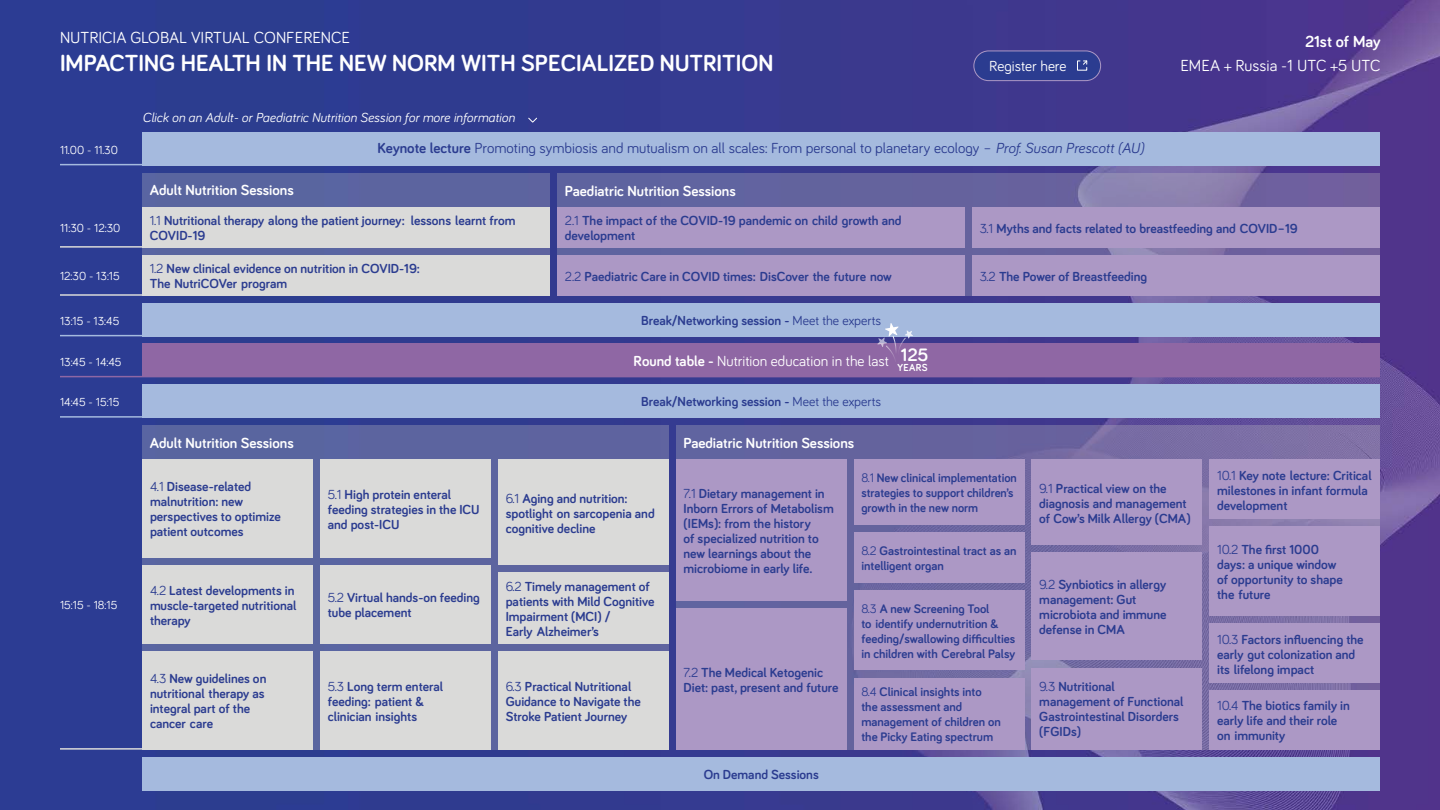
<style>
.page{position:relative;width:1440px;height:810px;background:#fff}
.page>*{position:absolute;margin:0;border:0;box-sizing:border-box;transform-origin:0 0}
.t1{font:700 24px "Bariol";color:#fff}
.t2{font:16.5px "Bariol";color:#fff}
.t3{font:700 16.5px "Bariol";color:#fff}
.t4{font:15px "Bariol";color:#2b3c90}
.t5{font:700 15px "Bariol";color:#fff}
.t6{font:15px "Bariol";color:#fff}
.t7{font:700 13.5px/15px "Bariol";color:#2b3c90}
.t8{font:italic 13.5px "Bariol";color:#fff}
.t9{font:700 12.75px/15px "Bariol";color:#2b3c90}
.t10{font:12px "Bariol";color:#fff}
.t11{font:700 10.5px "Bariol";letter-spacing:.03em;color:#fff}
.s1{font-weight:700}
.s2{font-style:italic}
.s3{font-weight:400}
</style>
<div class="page">
<img style="left:0;top:0;width:1440px;height:810px">
<div style="left:974px;top:51px;width:127px;height:30px;background:#2b3c90;border-radius:15px"></div>
<div style="left:974px;top:51px;width:127px;height:30px;border:1px solid #ac98c5;border-radius:15px"></div>
<svg style="left:1077px;top:60px;width:11px;height:11px"></svg>
<div style="left:142px;top:173px;width:408px;height:123px;background:#59659f"></div>
<svg style="left:557px;top:173px;width:823px;height:123px;fill:#65639f"></svg>
<svg style="left:676px;top:425px;width:704px;height:325px"></svg>
<div style="left:142px;top:425px;width:527px;height:325px;background:#5c649f"></div>
<div style="left:142px;top:132px;width:1238px;height:33px;background:#a5bade"></div>
<div style="left:142px;top:757px;width:1238px;height:33px;background:#a5bade"></div>
<div style="left:142px;top:207px;width:408px;height:41px;background:#dadad9"></div>
<div style="left:557px;top:207px;width:408px;height:41px;background:#ac98c5"></div>
<div style="left:972px;top:207px;width:408px;height:41px;background:#ac98c5"></div>
<div style="left:142px;top:255px;width:408px;height:41px;background:#dadad9"></div>
<div style="left:557px;top:255px;width:408px;height:41px;background:#ac98c5"></div>
<div style="left:972px;top:255px;width:408px;height:41px;background:#ac98c5"></div>
<div style="left:142px;top:303px;width:1238px;height:33px;background:#a5bade"></div>
<div style="left:142px;top:344px;width:1238px;height:33px;background:#8f67a4"></div>
<hr style="left:60px;top:164px;width:98px;height:1px;background:#a5bade">
<hr style="left:60px;top:246px;width:98px;height:2px;background:#dadad9">
<hr style="left:60px;top:294px;width:98px;height:2px;background:#dadad9">
<hr style="left:60px;top:335px;width:98px;height:1px;background:#a5bade">
<hr style="left:60px;top:376px;width:1320px;height:1px;background:#8f67a4">
<hr style="left:60px;top:416px;width:98px;height:2px;background:#a5bade">
<hr style="left:60px;top:748px;width:98px;height:2px;background:#dadad9">
<div style="left:142px;top:460px;width:171px;height:98px;background:#dadad9"></div>
<div style="left:320px;top:460px;width:171px;height:98px;background:#dadad9"></div>
<div style="left:142px;top:565px;width:171px;height:79px;background:#dadad9"></div>
<div style="left:142px;top:652px;width:171px;height:98px;background:#dadad9"></div>
<div style="left:320px;top:565px;width:171px;height:79px;background:#dadad9"></div>
<div style="left:320px;top:652px;width:171px;height:98px;background:#dadad9"></div>
<div style="left:498px;top:460px;width:171px;height:105px;background:#dadad9"></div>
<div style="left:1210px;top:460px;width:170px;height:59px;background:#ac98c5"></div>
<div style="left:1210px;top:526px;width:170px;height:90px;background:#ac98c5"></div>
<div style="left:498px;top:573px;width:171px;height:71px;background:#dadad9"></div>
<div style="left:498px;top:652px;width:171px;height:98px;background:#dadad9"></div>
<div style="left:854px;top:533px;width:170px;height:50px;background:#ac98c5"></div>
<div style="left:854px;top:590px;width:170px;height:80px;background:#ac98c5"></div>
<div style="left:676px;top:460px;width:170px;height:141px;background:#ac98c5"></div>
<div style="left:676px;top:608px;width:170px;height:142px;background:#ac98c5"></div>
<div style="left:854px;top:460px;width:170px;height:65px;background:#ac98c5"></div>
<div style="left:854px;top:678px;width:170px;height:72px;background:#ac98c5"></div>
<div style="left:1032px;top:460px;width:170px;height:85px;background:#ac98c5"></div>
<div style="left:1210px;top:624px;width:170px;height:59px;background:#ac98c5"></div>
<div style="left:1210px;top:690px;width:170px;height:60px;background:#ac98c5"></div>
<div style="left:1032px;top:553px;width:170px;height:107px;background:#ac98c5"></div>
<div style="left:1032px;top:668px;width:170px;height:82px;background:#ac98c5"></div>
<div style="left:142px;top:385px;width:1238px;height:33px;background:#a5bade"></div>
<svg style="left:528px;top:117px;width:9px;height:6px"></svg>
<svg style="left:877px;top:323px;width:36px;height:36px"></svg>
<p class="t2" style="left:60px;top:26px;width:292px">NUTRICIA GLOBAL VIRTUAL CONFERENCE</p>
<h1 class="t1" style="left:60px;top:46px;width:715px">IMPACTING HEALTH IN THE NEW NORM WITH SPECIALIZED NUTRITION</h1>
<p class="t6" style="left:989px;top:55px;width:79px">Register here</p>
<p class="t10" style="left:60px;top:142px;width:59px">11.00 - 11.30</p>
<p class="t8" style="left:142px;top:109px;width:374px">Click on an Adult- or Paediatric Nutrition Session for more information</p>
<p class="t4" style="left:378px;top:138px;width:768px"><span class="s1">Keynote lecture</span> Promoting symbiosis and mutualism on all scales: From personal to planetary ecology – <span class="s2">Prof. Susan Prescott (AU)</span></p>
<p class="t5" style="left:150px;top:180px;width:145px">Adult Nutrition Sessions</p>
<p class="t5" style="left:565px;top:181px;width:172px">Paediatric Nutrition Sessions</p>
<p class="t3" style="left:1305px;top:30px;width:77px">21st of May</p>
<p class="t2" style="left:1180px;top:54px;width:202px">EMEA + Russia -1 UTC +5 UTC</p>
<p class="t10" style="left:60px;top:220px;width:62px">11:30 - 12:30</p>
<p class="t10" style="left:60px;top:268px;width:61px">12:30 - 13:15</p>
<p class="t10" style="left:60px;top:313px;width:61px">13:15 - 13:45</p>
<p class="t10" style="left:60px;top:354px;width:63px">13:45 - 14:45</p>
<p class="t10" style="left:60px;top:394px;width:61px">14:45 - 15:15</p>
<p class="t10" style="left:60px;top:597px;width:59px">15:15 - 18:15</p>
<p class="t7" style="left:150px;top:213px;width:367px"><span class="s3">1.1</span> Nutritional therapy along the patient journey: lessons learnt from<br>COVID-19</p>
<p class="t7" style="left:565px;top:213px;width:338px"><span class="s3">2.1</span> The impact of the COVID-19 pandemic on child growth and development</p>
<p class="t7" style="left:980px;top:220px;width:320px"><span class="s3">3.1</span> Myths and facts related to breastfeeding and COVID–19</p>
<p class="t7" style="left:150px;top:261px;width:272px"><span class="s3">1.2</span> New clinical evidence on nutrition in COVID-19:<br>The NutriCOVer program</p>
<p class="t7" style="left:565px;top:268px;width:329px"><span class="s3">2.2</span> Paediatric Care in COVID times: DisCover the future now</p>
<p class="t7" style="left:980px;top:268px;width:169px"><span class="s3">3.2</span> The Power of Breastfeeding</p>
<p class="t7" style="left:641px;top:313px;width:242px">Break/Networking session - <span class="s3">Meet the experts</span></p>
<p class="t6" style="left:634px;top:351px;width:296px"><span class="s1">Round table -</span> Nutrition education in the last <sup>125</sup></p>
<p class="t11" style="left:898px;top:360px;width:32px">YEARS</p>
<p class="t7" style="left:641px;top:394px;width:242px">Break/Networking session - <span class="s3">Meet the experts</span></p>
<p class="t5" style="left:150px;top:433px;width:145px">Adult Nutrition Sessions</p>
<p class="t5" style="left:683px;top:433px;width:172px">Paediatric Nutrition Sessions</p>
<p class="t7" style="left:150px;top:479px;width:132px"><span class="s3">4.1</span> Disease-related malnutrition: new perspectives to optimize patient outcomes</p>
<p class="t7" style="left:328px;top:486px;width:153px"><span class="s3">5.1</span> High protein enteral feeding strategies in the ICU and post-ICU</p>
<p class="t7" style="left:150px;top:582px;width:148px"><span class="s3">4.2</span> Latest developments in muscle-targeted nutritional therapy</p>
<p class="t7" style="left:150px;top:671px;width:118px"><span class="s3">4.3</span> New guidelines on nutritional therapy as integral part of the cancer care</p>
<p class="t7" style="left:328px;top:590px;width:154px"><span class="s3">5.2</span> Virtual hands-on feeding tube placement</p>
<p class="t7" style="left:328px;top:678px;width:117px"><span class="s3">5.3</span> Long term enteral feeding: patient &amp; clinician insights</p>
<p class="t7" style="left:506px;top:490px;width:150px"><span class="s3">6.1</span> Aging and nutrition: spotlight on sarcopenia and cognitive decline</p>
<p class="t7" style="left:506px;top:579px;width:150px"><span class="s3">6.2</span> Timely management of patients with Mild Cognitive<br>Impairment (MCI) /<br>Early Alzheimer’s</p>
<p class="t7" style="left:506px;top:678px;width:137px"><span class="s3">6.3</span> Practical Nutritional<br>Guidance to Navigate the<br>Stroke Patient Journey</p>
<p class="t7" style="left:684px;top:486px;width:152px"><span class="s3">7.1</span> Dietary management in<br>Inborn Errors of Metabolism (IEMs): from the history<br>of specialized nutrition to new learnings about the microbiome in early life.</p>
<p class="t7" style="left:684px;top:664px;width:156px"><span class="s3">7.2</span> The Medical Ketogenic<br>Diet: past, present and future</p>
<p class="t7" style="left:704px;top:766px;width:117px">On Demand Sessions</p>
<p class="t9" style="left:861px;top:470px;width:157px"><span class="s3">8.1</span> New clinical implementation strategies to support children’s growth in the new norm</p>
<p class="t9" style="left:861px;top:543px;width:157px"><span class="s3">8.2</span> Gastrointestinal tract as an intelligent organ</p>
<p class="t9" style="left:861px;top:601px;width:155px"><span class="s3">8.3</span> A new Screening Tool<br>to identify undernutrition &amp; feeding/swallowing difficulties in children with Cerebral Palsy</p>
<p class="t9" style="left:861px;top:684px;width:141px"><span class="s3">8.4</span> Clinical insights into the assessment and management of children on the Picky Eating spectrum</p>
<p class="t7" style="left:1039px;top:480px;width:153px"><span class="s3">9.1</span> Practical view on the diagnosis and management of Cow’s Milk Allergy (CMA)</p>
<p class="t7" style="left:1039px;top:577px;width:129px"><span class="s3">9.2</span> Synbiotics in allergy management: Gut microbiota and immune defense in CMA</p>
<p class="t7" style="left:1039px;top:679px;width:146px"><span class="s3">9.3</span> Nutritional management of Functional<br>Gastrointestinal Disorders (FGIDs)</p>
<p class="t7" style="left:1217px;top:467px;width:156px"><span class="s3">10.1</span> Key note lecture: Critical milestones in infant formula development</p>
<p class="t7" style="left:1217px;top:542px;width:127px"><span class="s3">10.2</span> The first 1000 days: a unique window of opportunity to shape the future</p>
<p class="t7" style="left:1217px;top:631px;width:148px"><span class="s3">10.3</span> Factors influencing the early gut colonization and its lifelong impact</p>
<p class="t7" style="left:1217px;top:698px;width:134px"><span class="s3">10.4</span> The biotics family in early life and their role on immunity</p>
</div>
